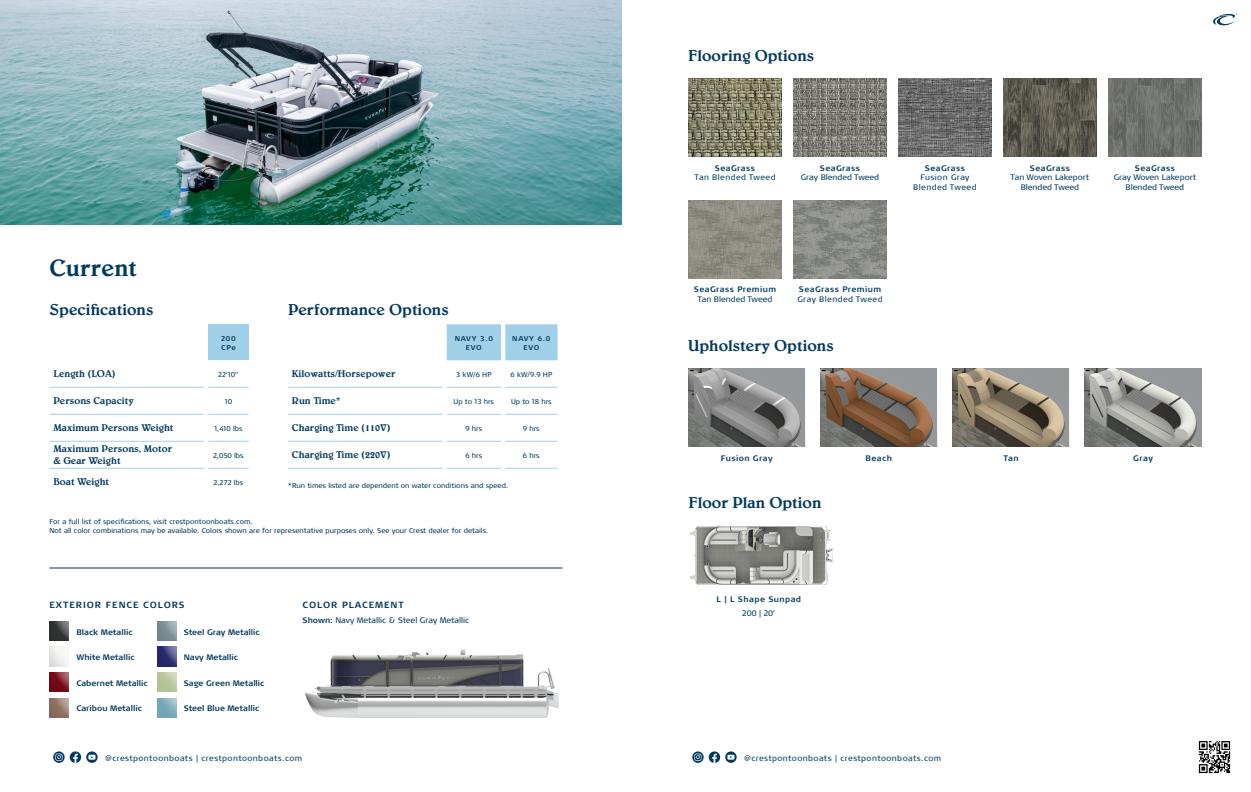
<style>
.page{position:relative;width:1251px;height:792px;background:#fff}
.page>*{position:absolute;margin:0;border:0;box-sizing:border-box;transform-origin:0 0}
.t1{font:500 24px "Belwe Std";color:#00395f}
.t2{font:500 16px "Belwe Std";color:#00395f}
.t3{font:500 10px/12px "Belwe Std";color:#00395f}
.t4{font:700 9px "Signa Round Pro";letter-spacing:.105em;color:#00395f}
.t5{font:8px/9.6px "Signa Round Pro";letter-spacing:.05em;color:#00395f;text-align:center}
.t6{font:700 8px "Signa Round Pro";color:#00395f}
.t7{font:8px/9.6px "Signa Round Pro";color:#00395f;text-align:center}
.t8{font:700 8px "Signa Round Pro";letter-spacing:.05em;color:#00395f}
.t9{font:700 8px "Signa Round Pro";letter-spacing:.05em;color:#023b5a}
.t10{font:8px "Signa Round Pro";letter-spacing:.02em;color:#00395f}
.t11{font:7px/8.4px "Signa Round Pro";color:#00395f}
.t12{font:700 7px/8.4px "Signa Round Pro";letter-spacing:.1em;color:#00395f;text-align:center}
.s1{font-weight:700}
</style>
<div class="page">
<img style="left:305px;top:649px;width:254px;height:69px">
<svg style="left:53px;top:751px;width:45px;height:12px"></svg>
<img style="left:0;top:0;width:621px;height:225px">
<svg style="left:692px;top:751px;width:45px;height:12px"></svg>
<img style="left:1198px;top:741px;width:33px;height:33px">
<img style="left:689px;top:525px;width:144px;height:61px">
<img style="left:688px;top:79px;width:94px;height:78px">
<img style="left:688px;top:200px;width:94px;height:78px">
<img style="left:793px;top:79px;width:94px;height:78px">
<img style="left:793px;top:200px;width:94px;height:78px">
<img style="left:898px;top:79px;width:94px;height:78px">
<img style="left:1003px;top:79px;width:94px;height:78px">
<img style="left:1108px;top:79px;width:94px;height:78px">
<img style="left:688px;top:369px;width:117px;height:78px">
<img style="left:820px;top:369px;width:117px;height:78px">
<img style="left:952px;top:369px;width:117px;height:78px">
<img style="left:1085px;top:369px;width:117px;height:78px">
<svg style="left:1213px;top:14px;width:24px;height:12px"></svg>
<img style="left:157px;top:647px;width:20px;height:19px">
<img style="left:50px;top:622px;width:19px;height:19px">
<img style="left:50px;top:698px;width:19px;height:20px">
<img style="left:50px;top:672px;width:19px;height:20px">
<div style="left:208px;top:324px;width:41px;height:36px;background:#a0d1e9"></div>
<hr style="left:208px;top:387px;width:41px;height:1px;background:#a0d1e9">
<hr style="left:208px;top:414px;width:41px;height:1px;background:#a0d1e9">
<hr style="left:208px;top:441px;width:41px;height:1px;background:#a0d1e9">
<hr style="left:208px;top:468px;width:41px;height:1px;background:#a0d1e9">
<hr style="left:49px;top:387px;width:155px;height:1px;background:#a0d1e9">
<hr style="left:49px;top:414px;width:155px;height:1px;background:#a0d1e9">
<hr style="left:49px;top:441px;width:155px;height:1px;background:#a0d1e9">
<hr style="left:49px;top:468px;width:155px;height:1px;background:#a0d1e9">
<svg style="left:447px;top:324px;width:111px;height:36px;background:#a4d3ea"></svg>
<hr style="left:505px;top:387px;width:52px;height:1px;background:#a0d1e9">
<hr style="left:505px;top:414px;width:52px;height:1px;background:#a0d1e9">
<hr style="left:505px;top:441px;width:52px;height:1px;background:#a0d1e9">
<hr style="left:505px;top:468px;width:52px;height:1px;background:#a0d1e9">
<hr style="left:447px;top:387px;width:54px;height:1px;background:#a0d1e9">
<hr style="left:447px;top:414px;width:54px;height:1px;background:#a0d1e9">
<hr style="left:447px;top:441px;width:54px;height:1px;background:#a0d1e9">
<hr style="left:447px;top:468px;width:54px;height:1px;background:#a0d1e9">
<hr style="left:288px;top:387px;width:154px;height:1px;background:#a0d1e9">
<hr style="left:288px;top:414px;width:154px;height:1px;background:#a0d1e9">
<hr style="left:288px;top:441px;width:154px;height:1px;background:#a0d1e9">
<hr style="left:288px;top:468px;width:154px;height:1px;background:#a0d1e9">
<hr style="left:50px;top:568px;width:512px;height:1px;background:#00395f">
<p class="t1" style="left:50px;top:254px;width:89px">Current</p>
<p class="t2" style="left:50px;top:301px;width:106px">Specifications</p>
<p class="t2" style="left:288px;top:301px;width:162px">Performance Options</p>
<p class="t12" style="left:221px;top:334px;width:16px;text-align:left">200<br>CPe</p>
<p class="t3" style="left:53px;top:368px;width:64px">Length (LOA)</p>
<p class="t11" style="left:218px;top:370px;width:22px">22’10”</p>
<p class="t3" style="left:53px;top:395px;width:82px">Persons Capacity</p>
<p class="t11" style="left:225px;top:397px;width:9px">10</p>
<p class="t3" style="left:53px;top:422px;width:122px">Maximum Persons Weight</p>
<p class="t11" style="left:214px;top:424px;width:30px">1,410 lbs</p>
<p class="t3" style="left:53px;top:443px;width:120px">Maximum Persons, Motor &amp; Gear Weight</p>
<p class="t11" style="left:213px;top:451px;width:32px">2,050 lbs</p>
<p class="t3" style="left:53px;top:476px;width:57px">Boat Weight</p>
<p class="t11" style="left:214px;top:478px;width:31px">2,272 lbs</p>
<p class="t12" style="left:455px;top:334px;width:40px">NAVY 3.0<br>EVO</p>
<p class="t12" style="left:512px;top:334px;width:40px">NAVY 6.0<br>EVO</p>
<p class="t3" style="left:292px;top:368px;width:105px">Kilowatts/Horsepower</p>
<p class="t11" style="left:456px;top:370px;width:37px">3 kW/6 HP</p>
<p class="t11" style="left:511px;top:370px;width:43px">6 kW/9.9 HP</p>
<p class="t3" style="left:292px;top:395px;width:50px">Run Time*</p>
<p class="t11" style="left:454px;top:397px;width:42px">Up to 13 hrs</p>
<p class="t11" style="left:511px;top:397px;width:42px">Up to 18 hrs</p>
<p class="t3" style="left:292px;top:422px;width:100px">Charging Time (110V)</p>
<p class="t11" style="left:465px;top:424px;width:18px">9 hrs</p>
<p class="t11" style="left:523px;top:424px;width:18px">9 hrs</p>
<p class="t3" style="left:292px;top:449px;width:100px">Charging Time (220V)</p>
<p class="t11" style="left:465px;top:451px;width:18px">6 hrs</p>
<p class="t11" style="left:523px;top:451px;width:18px">6 hrs</p>
<p class="t11" style="left:288px;top:481px;width:222px">*Run times listed are dependent on water conditions and speed.</p>
<p class="t11" style="left:50px;top:517px;width:440px">For a full list of specifications, visit crestpontoonboats.com.<br>Not all color combinations may be available. Colors shown are for representative purposes only. See your Crest dealer for details.</p>
<p class="t4" style="left:50px;top:599px;width:137px">EXTERIOR FENCE COLORS</p>
<p class="t6" style="left:76px;top:626px;width:58px">Black Metallic</p>
<p class="t6" style="left:76px;top:652px;width:60px">White Metallic</p>
<p class="t6" style="left:76px;top:677px;width:73px">Cabernet Metallic</p>
<p class="t6" style="left:76px;top:703px;width:67px">Caribou Metallic</p>
<p class="t6" style="left:184px;top:626px;width:78px">Steel Gray Metallic</p>
<p class="t6" style="left:184px;top:652px;width:56px">Navy Metallic</p>
<p class="t6" style="left:184px;top:677px;width:82px">Sage Green Metallic</p>
<p class="t6" style="left:184px;top:703px;width:77px">Steel Blue Metallic</p>
<p class="t4" style="left:303px;top:599px;width:103px">COLOR PLACEMENT</p>
<p class="t7" style="left:303px;top:615px;width:168px"><span class="s1">Shown:</span> Navy Metallic &amp; Steel Gray Metallic</p>
<p class="t5" style="left:105px;top:753px;width:199px">@crestpontoonboats | crestpontoonboats.com</p>
<p class="t2" style="left:688px;top:46px;width:128px">Flooring Options</p>
<p class="t8" style="left:715px;top:162px;width:42px">SeaGrass</p>
<p class="t5" style="left:694px;top:172px;width:83px">Tan Blended Tweed</p>
<p class="t8" style="left:820px;top:162px;width:42px">SeaGrass</p>
<p class="t7" style="left:801px;top:172px;width:80px">Gray Blended Tweed</p>
<p class="t8" style="left:925px;top:162px;width:42px">SeaGrass</p>
<p class="t5" style="left:913px;top:172px;width:65px">Fusion Gray<br>Blended Tweed</p>
<p class="t8" style="left:1030px;top:162px;width:42px">SeaGrass</p>
<p class="t7" style="left:1011px;top:172px;width:80px">Tan Woven Lakeport<br>Blended Tweed</p>
<p class="t8" style="left:1135px;top:162px;width:42px">SeaGrass</p>
<p class="t7" style="left:1114px;top:172px;width:84px">Gray Woven Lakeport<br>Blended Tweed</p>
<p class="t8" style="left:694px;top:284px;width:84px">SeaGrass Premium</p>
<p class="t7" style="left:698px;top:293px;width:76px">Tan Blended Tweed</p>
<p class="t8" style="left:799px;top:284px;width:84px">SeaGrass Premium</p>
<p class="t5" style="left:797px;top:293px;width:87px">Gray Blended Tweed</p>
<p class="t2" style="left:688px;top:336px;width:147px">Upholstery Options</p>
<p class="t8" style="left:721px;top:452px;width:53px">Fusion Gray</p>
<p class="t6" style="left:866px;top:452px;width:28px">Beach</p>
<p class="t6" style="left:1003px;top:452px;width:17px">Tan</p>
<p class="t6" style="left:1133px;top:452px;width:21px">Gray</p>
<p class="t2" style="left:689px;top:493px;width:135px">Floor Plan Option</p>
<p class="t9" style="left:717px;top:593px;width:86px">L | L Shape Sunpad</p>
<p class="t10" style="left:742px;top:607px;width:35px">200 | 20’</p>
<p class="t5" style="left:744px;top:753px;width:199px">@crestpontoonboats | crestpontoonboats.com</p>
</div>
